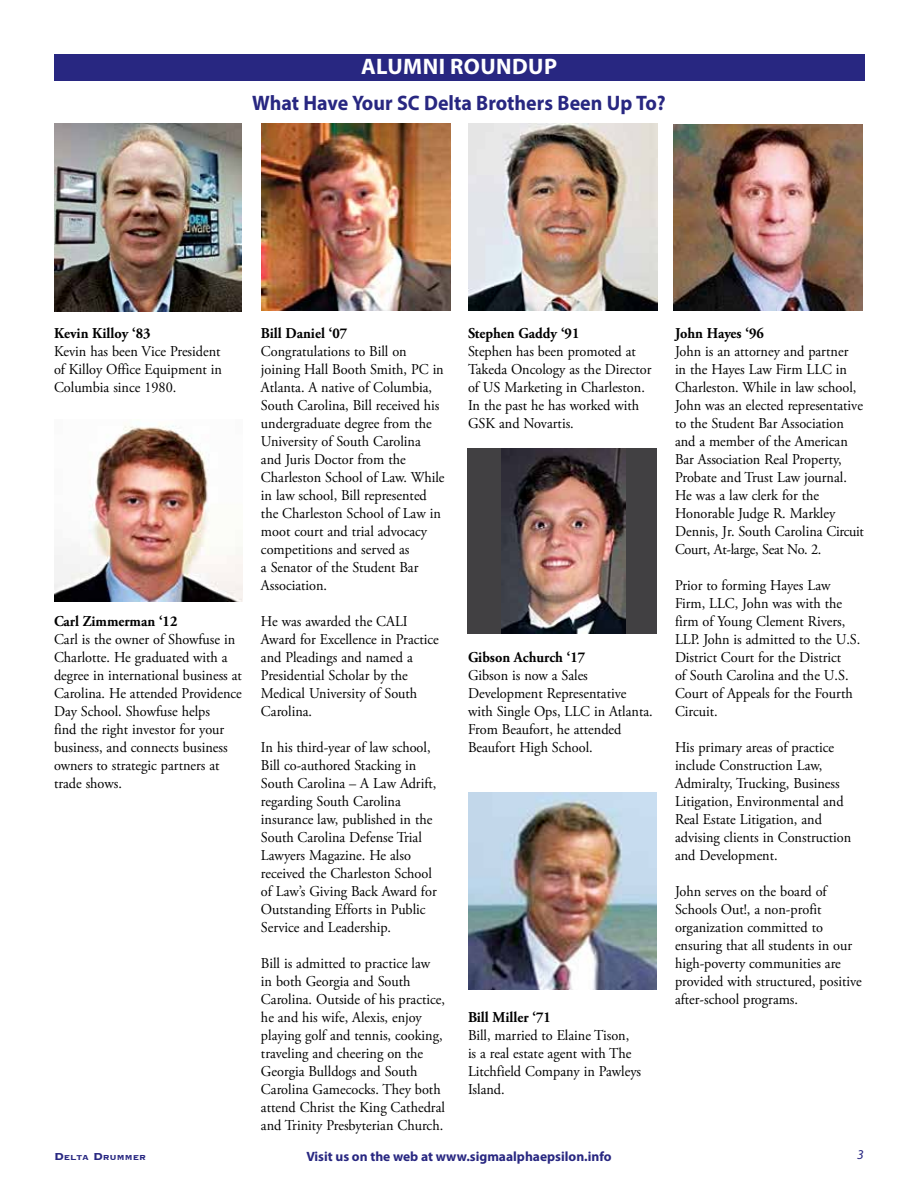
<style>
.page{position:relative;width:918px;height:1188px;background:#fff}
.page>*{position:absolute;margin:0;border:0;box-sizing:border-box;transform-origin:0 0}
.t1{font:700 22.5px "Myriad Pro";letter-spacing:.02em;color:#fff}
.t2{font:700 21px "Myriad Pro";color:#282781;scale:.95 1}
.t3{font:15px/18px "Adobe Garamond Pro";color:#000;scale:.95 1}
.t4{font:700 15px "Adobe Garamond Pro";color:#000;scale:.95 1}
.t5{font:700 13.5px "Myriad Pro";color:#282781}
.t6{font:italic 13.5px "Myriad Pro";color:#282781}
.t7{font:700 9.45px "Copperplate";color:#282781}
.s1{font-size:13.5px}
</style>
<div class="page">
<div style="left:468px;top:448px;width:189px;height:186px;background:#414042"></div>
<div style="left:54px;top:54px;width:810px;height:27px;background:#282781"></div>
<img style="left:54px;top:123px;width:188px;height:188px">
<img style="left:54px;top:425px;width:189px;height:176px">
<img style="left:261px;top:123px;width:189px;height:187px">
<img style="left:468px;top:123px;width:189px;height:187px">
<img style="left:501px;top:448px;width:124px;height:186px">
<img style="left:469px;top:793px;width:188px;height:196px">
<img style="left:674px;top:124px;width:189px;height:186px">
<h1 class="t1" style="left:361px;top:52px;width:198px">ALUMNI ROUNDUP</h1>
<h2 class="t2" style="left:252px;top:89px;width:437px">What Have Your SC Delta Brothers Been Up To?</h2>
<p class="t4" style="left:54px;top:325px;width:103px">Kevin Killoy ‘83</p>
<p class="t3" style="left:54px;top:343px;width:178px;text-align:justify">Kevin has been Vice President of Killoy Office Equipment in Columbia since 1980.</p>
<p class="t4" style="left:54px;top:613px;width:131px">Carl Zimmerman ‘12</p>
<p class="t3" style="left:54px;top:631px;width:199px">Carl is the owner of Showfuse in<br>Charlotte. He graduated with a degree in international business at<br>Carolina. He attended Providence<br>Day School. Showfuse helps<br>find the right investor for your business, and connects business owners to strategic partners at trade shows.</p>
<p class="t4" style="left:261px;top:324px;width:92px">Bill Daniel ‘07</p>
<p class="t3" style="left:261px;top:342px;width:195px">Congratulations to Bill on joining Hall Booth Smith, PC in<br>Atlanta. A native of Columbia,<br>South Carolina, Bill received his undergraduate degree from the<br>University of South Carolina and Juris Doctor from the<br>Charleston School of Law. While in law school, Bill represented the Charleston School of Law in moot court and trial advocacy competitions and served as<br>a Senator of the Student Bar<br>Association.</p>
<p class="t3" style="left:261px;top:612px;width:189px">He was awarded the CALI<br>Award for Excellence in Practice and Pleadings and named a<br>Presidential Scholar by the<br>Medical University of South<br>Carolina.</p>
<p class="t3" style="left:261px;top:738px;width:186px">In his third-year of law school,<br>Bill co-authored Stacking in<br>South Carolina – A Law Adrift, regarding South Carolina insurance law, published in the<br>South Carolina Defense Trial<br>Lawyers Magazine. He also received the Charleston School of Law’s Giving Back Award for<br>Outstanding Efforts in Public<br>Service and Leadership.</p>
<p class="t3" style="left:261px;top:954px;width:195px">Bill is admitted to practice law in both Georgia and South<br>Carolina. Outside of his practice, he and his wife, Alexis, enjoy playing golf and tennis, cooking, traveling and cheering on the<br>Georgia Bulldogs and South<br>Carolina Gamecocks. They both attend Christ the King Cathedral and Trinity Presbyterian Church.</p>
<p class="t4" style="left:468px;top:324px;width:119px">Stephen Gaddy ‘91</p>
<p class="t3" style="left:468px;top:342px;width:195px">Stephen has been promoted at<br>Takeda Oncology as the Director of US Marketing in Charleston.<br>In the past he has worked with<br>GSK and Novartis.</p>
<p class="t4" style="left:468px;top:648px;width:125px">Gibson Achurch ‘17</p>
<p class="t3" style="left:468px;top:666px;width:196px">Gibson is now a Sales<br>Development Representative with Single Ops, LLC in Atlanta.<br>From Beaufort, he attended<br>Beaufort High School.</p>
<p class="t4" style="left:468px;top:1008px;width:89px">Bill Miller ‘71</p>
<p class="t3" style="left:468px;top:1026px;width:184px">Bill, married to Elaine Tison, is a real estate agent with The<br>Litchfield Company in Pawleys<br>Island.</p>
<p class="t4" style="left:675px;top:325px;width:95px">John Hayes ‘96</p>
<p class="t3" style="left:675px;top:343px;width:200px">John is an attorney and partner<br>in the Hayes Law Firm LLC in<br>Charleston. While in law school,<br>John was an elected representative to the Student Bar Association and a member of the American<br>Bar Association Real Property,<br>Probate and Trust Law journal.<br>He was a law clerk for the<br>Honorable Judge R. Markley<br>Dennis, Jr. South Carolina Circuit<br>Court, At-large, Seat No. 2.</p>
<p class="t3" style="left:675px;top:577px;width:197px">Prior to forming Hayes Law<br>Firm, LLC, John was with the firm of Young Clement Rivers,<br>LLP. John is admitted to the U.S.<br>District Court for the District<br>of South Carolina and the U.S.<br>Court of Appeals for the Fourth<br>Circuit.</p>
<p class="t3" style="left:675px;top:739px;width:187px">His primary areas of practice include Construction Law,<br>Admiralty, Trucking, Business<br>Litigation, Environmental and<br>Real Estate Litigation, and advising clients in Construction and Development.</p>
<p class="t3" style="left:675px;top:883px;width:198px">John serves on the board of<br>Schools Out!, a non-profit organization committed to ensuring that all students in our high-poverty communities are provided with structured, positive after-school programs.</p>
<p class="t7" style="left:54px;top:1151px;width:93px"><span class="s1">D</span>elta <span class="s1">D</span>rummer</p>
<p class="t5" style="left:306px;top:1147px;width:307px">Visit us on the web at www.sigmaalphaepsilon.info</p>
<p class="t6" style="left:857px;top:1146px;width:8px">3</p>
</div>
